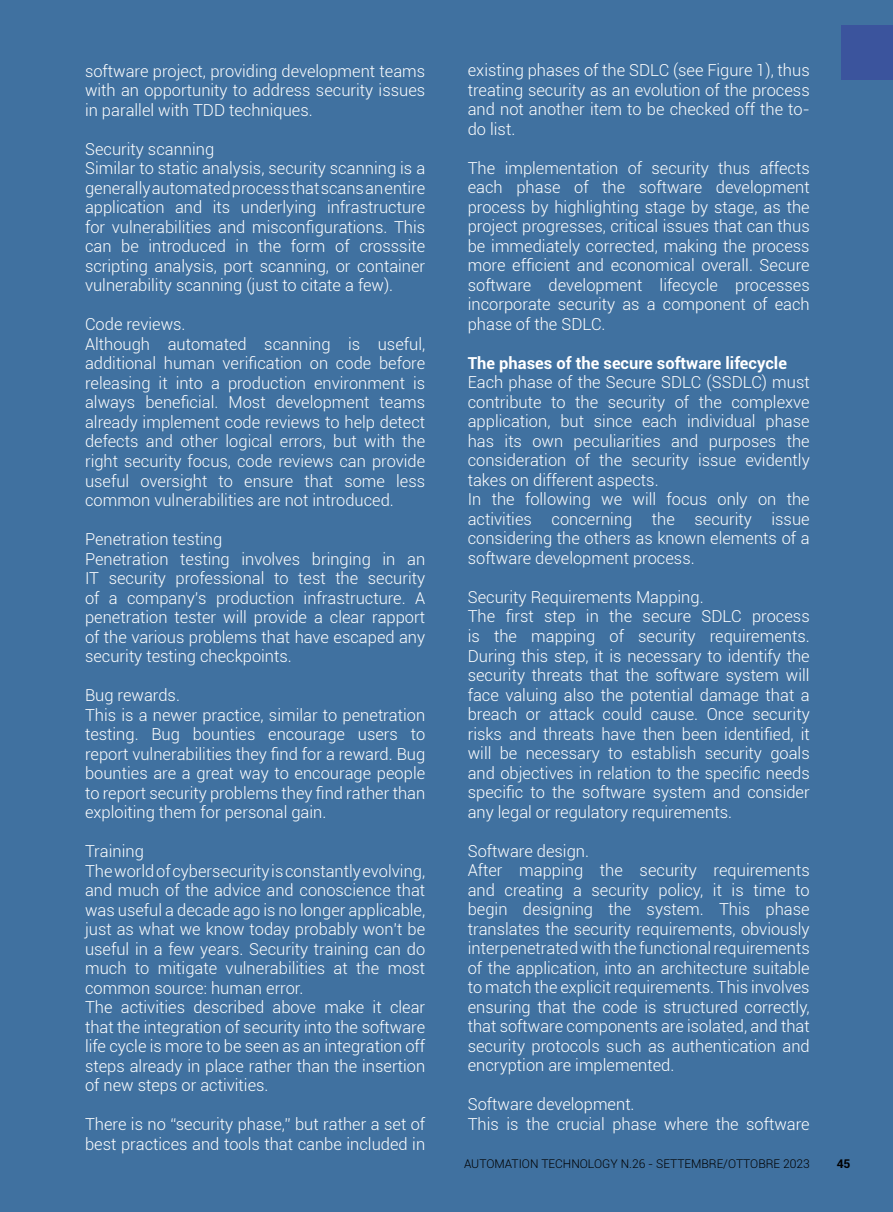
<style>
.page{position:relative;width:893px;height:1212px;background:#4071a0}
.page>*{position:absolute;margin:0;border:0;box-sizing:border-box;transform-origin:0 0}
.t1{font:300 16.5px/19.5px "Roboto";color:#fff}
.t2{font:700 16.5px "Roboto";color:#fff}
.t3{font:300 12px "Roboto";color:#000}
.t4{font:700 12px "Roboto";color:#000}
</style>
<div class="page">
<div style="left:842px;top:26px;width:51px;height:54px;background:#3b549d"></div>
<p class="t1" style="left:85px;top:61px;width:342px;text-align:justify">software project, providing development teams with an opportunity to address security issues in parallel with TDD techniques.</p>
<p class="t1" style="left:85px;top:139px;width:342px">Security scanning<br>Similar to static analysis, security scanning is a generally automated process that scans an entire application and its underlying infrastructure for vulnerabilities and misconfigurations. This can be introduced in the form of crosssite scripting analysis, port scanning, or container vulnerability scanning (just to citate a few).</p>
<p class="t1" style="left:85px;top:315px;width:342px">Code reviews.<br>Although automated scanning is useful, additional human verification on code before releasing it into a production environment is always beneficial. Most development teams already implement code reviews to help detect defects and other logical errors, but with the right security focus, code reviews can provide useful oversight to ensure that some less common vulnerabilities are not introduced.</p>
<p class="t1" style="left:85px;top:530px;width:342px">Penetration testing<br>Penetration testing involves bringing in an IT security professional to test the security of a company’s production infrastructure. A penetration tester will provide a clear rapport of the various problems that have escaped any security testing checkpoints.</p>
<p class="t1" style="left:85px;top:686px;width:342px">Bug rewards.<br>This is a newer practice, similar to penetration testing. Bug bounties encourage users to report vulnerabilities they find for a reward. Bug bounties are a great way to encourage people to report security problems they find rather than exploiting them for personal gain.</p>
<p class="t1" style="left:85px;top:842px;width:342px">Training<br>The world of cybersecurity is constantly evolving, and much of the advice and conoscience that was useful a decade ago is no longer applicable, just as what we know today probably won’t be useful in a few years. Security training can do much to mitigate vulnerabilities at the most common source: human error.<br>The activities described above make it clear that the integration of security into the software life cycle is more to be seen as an integration off steps already in place rather than the insertion of new steps or activities.</p>
<p class="t1" style="left:85px;top:1115px;width:342px">There is no “security phase,” but rather a set of best practices and tools that canbe included in</p>
<p class="t1" style="left:468px;top:61px;width:343px;text-align:justify">existing phases of the SDLC (see Figure 1), thus treating security as an evolution of the process and not another item to be checked off the to&shy;do list.</p>
<p class="t1" style="left:468px;top:158px;width:343px;text-align:justify">The implementation of security thus affects each phase of the software development process by highlighting stage by stage, as the project progresses, critical issues that can thus be immediately corrected, making the process more efficient and economical overall. Secure software development lifecycle processes incorporate security as a component of each phase of the SDLC.</p>
<p class="t2" style="left:468px;top:354px;width:321px">The phases of the secure software lifecycle</p>
<p class="t1" style="left:468px;top:373px;width:343px">Each phase of the Secure SDLC (SSDLC) must contribute to the security of the complexve application, but since each individual phase has its own peculiarities and purposes the consideration of the security issue evidently takes on different aspects.<br>In the following we will focus only on the activities concerning the security issue considering the others as known elements of a software development process.</p>
<p class="t1" style="left:468px;top:588px;width:343px">Security Requirements Mapping.<br>The first step in the secure SDLC process is the mapping of security requirements.<br>During this step, it is necessary to identify the security threats that the software system will face valuing also the potential damage that a breach or attack could cause. Once security risks and threats have then been identified, it will be necessary to establish security goals and objectives in relation to the specific needs specific to the software system and consider any legal or regulatory requirements.</p>
<p class="t1" style="left:468px;top:841px;width:343px">Software design.<br>After mapping the security requirements and creating a security policy, it is time to begin designing the system. This phase translates the security requirements, obviously interpenetrated with the functional requirements of the application, into an architecture suitable to match the explicit requirements. This involves ensuring that the code is structured correctly, that software components are isolated, and that security protocols such as authentication and encryption are implemented.</p>
<p class="t1" style="left:468px;top:1095px;width:343px">Software development.<br>This is the crucial phase where the software</p>
<p class="t3" style="left:464px;top:1157px;width:347px">AUTOMATION TECHNOLOGY N.26 - SETTEMBRE/OTTOBRE 2023</p>
<p class="t4" style="left:837px;top:1157px;width:15px">45</p>
</div>
